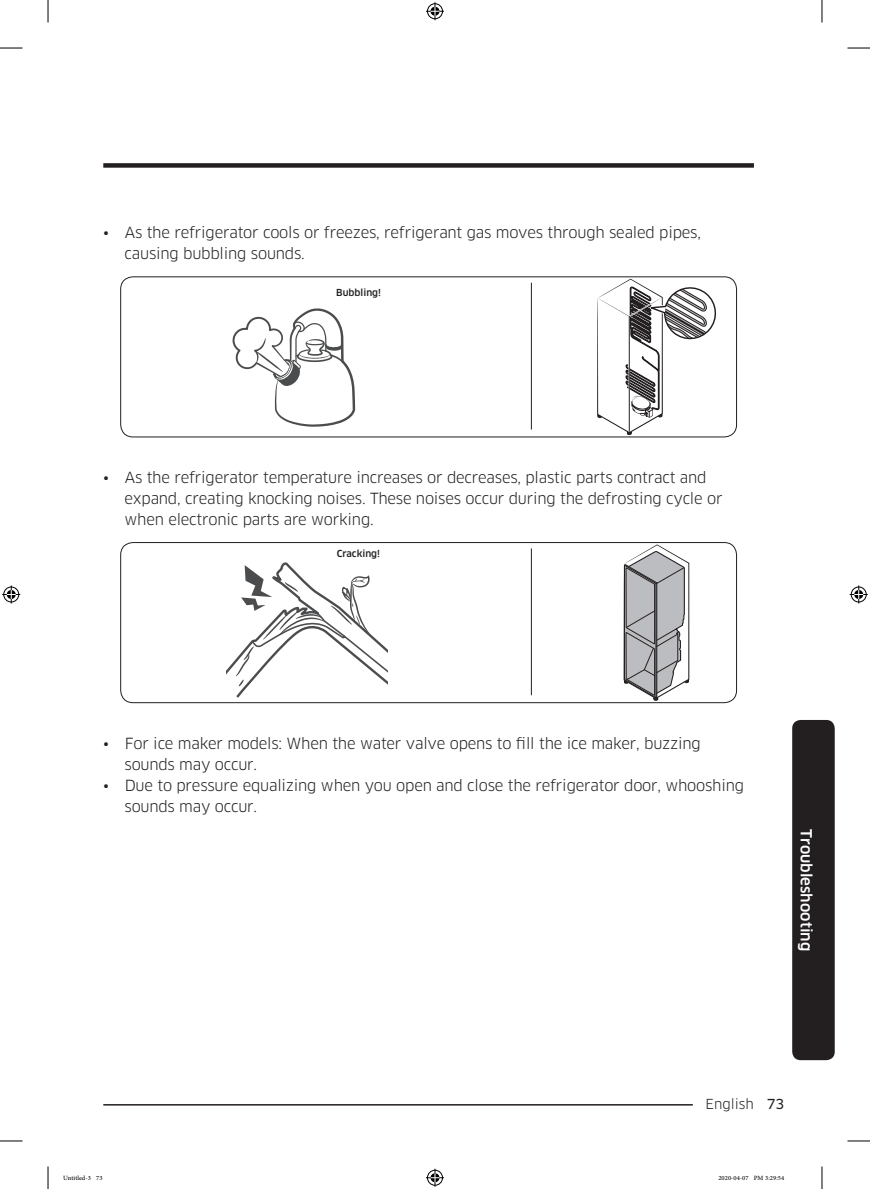
<style>
.page{position:relative;width:870px;height:1189px;background:#fff}
.page>*{position:absolute;margin:0;border:0;box-sizing:border-box;transform-origin:0 0}
.t1{font:15px/21px "Samsung Clan Pro";letter-spacing:-.015em;color:#231f20}
.Sidebar{font:500 15px "Samsung Clan Pro";color:#fff}
.t2{font:13.5px "Samsung Clan Pro";color:#231f20}
.image{font:500 9.45px "Samsung Clan Pro";color:#231f20}
.t3{font:9px "Adobe Arabic";color:#000}
.s1{font-family:"Samsung Clan Pro News"}
</style>
<div class="page">
<div style="left:103px;top:163px;width:651px;height:5px;background:#231f20"></div>
<hr style="left:103px;top:1104px;width:651px;height:1px;background:#231f20">
<div style="left:693px;top:1096px;width:74px;height:15px;background:#fff"></div>
<div style="left:792px;top:720px;width:43px;height:340px;background:#231f20;border-radius:9px"></div>
<hr style="left:531px;top:283px;width:1px;height:146px;background:#231f20">
<svg style="left:232px;top:308px;width:123px;height:119px"></svg>
<svg style="left:597px;top:279px;width:120px;height:156px"></svg>
<div style="left:120px;top:276px;width:617px;height:161px;border:1px solid #231f20;border-radius:12px"></div>
<hr style="left:531px;top:548px;width:1px;height:147px;background:#231f20">
<svg style="left:227px;top:563px;width:161px;height:135px"></svg>
<svg style="left:623px;top:544px;width:66px;height:157px"></svg>
<div style="left:120px;top:542px;width:617px;height:161px;border:1px solid #231f20;border-radius:12px"></div>
<svg style="left:0;top:48px;width:22px;height:1px"></svg>
<svg style="left:847px;top:48px;width:23px;height:1px"></svg>
<svg style="left:0;top:1141px;width:22px;height:1px"></svg>
<svg style="left:847px;top:1141px;width:23px;height:1px"></svg>
<svg style="left:48px;top:0;width:1px;height:23px"></svg>
<svg style="left:48px;top:1166px;width:1px;height:23px"></svg>
<svg style="left:822px;top:0;width:1px;height:23px"></svg>
<svg style="left:822px;top:1166px;width:1px;height:23px"></svg>
<svg style="left:426px;top:2px;width:18px;height:18px"></svg>
<svg style="left:426px;top:1169px;width:18px;height:18px"></svg>
<svg style="left:2px;top:585px;width:18px;height:18px"></svg>
<svg style="left:850px;top:585px;width:18px;height:18px"></svg>
<p class="t1" style="left:125px;top:222px;width:578px;text-indent:-21px">• As the refrigerator cools or freezes, refrigerant gas moves through sealed pipes, causing bubbling sounds.</p>
<p class="image" style="left:336px;top:287px;width:46px">Bubbling!</p>
<p class="t1" style="left:125px;top:467px;width:599px;text-indent:-21px">• As the refrigerator temperature increases or decreases, plastic parts contract and expand, creating knocking noises. These noises occur during the defrosting cycle or when electronic parts are working.</p>
<p class="image" style="left:337px;top:547px;width:45px">Cracking!</p>
<p class="t1" style="left:125px;top:733px;width:578px;text-indent:-21px">• For ice maker models: When the water valve opens to fill the ice maker, buzzing sounds may occur.</p>
<p class="t1" style="left:125px;top:775px;width:621px;text-indent:-21px">• Due to pressure equalizing when you open and close the refrigerator door, whooshing sounds may occur.</p>
<p class="Sidebar" style="left:815px;top:829px;width:123px;rotate:90deg">Troubleshooting</p>
<p class="t2" style="left:706px;top:1096px;width:80px">English <span class="s1">73</span></p>
<p class="t3" style="left:63px;top:1171px;width:41px">Untitled-3 73</p>
<p class="t3" style="left:718px;top:1171px;width:67px">2020-04-07 PM 3:29:54</p>
</div>
